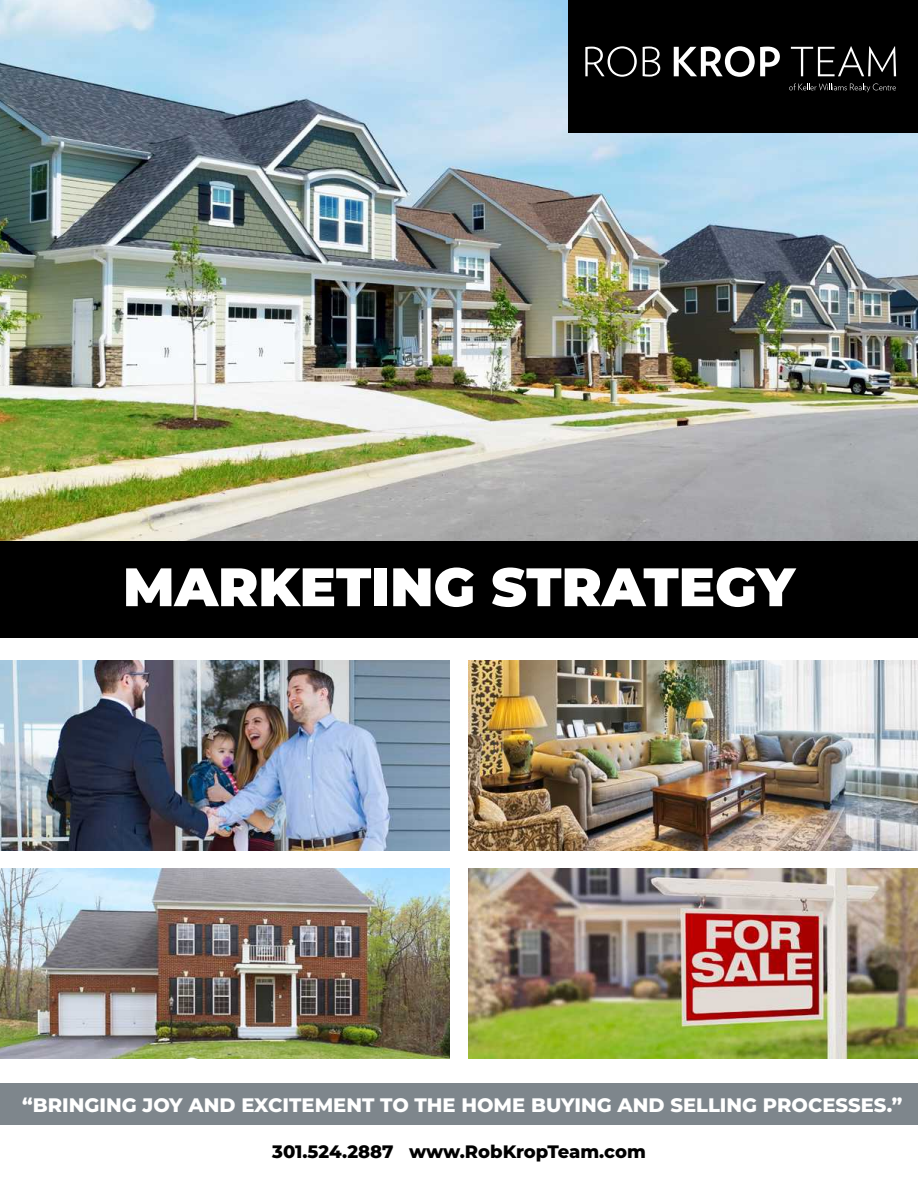
<style>
.page{position:relative;width:918px;height:1188px;background:#fff}
.page>*{position:absolute;margin:0;border:0;box-sizing:border-box;transform-origin:0 0}
.t1{font:900 54px "Montserrat";color:#fff}
.t2{font:800 19.5px "Montserrat";color:#fff}
.t3{font:800 18px "Montserrat";letter-spacing:-.005em;color:#000}
</style>
<div class="page">
<img style="left:468px;top:660px;width:450px;height:191px">
<img style="left:0;top:0;width:918px;height:541px">
<img style="left:0;top:660px;width:450px;height:191px">
<div style="left:569px;top:0;width:349px;height:133px;background:#000"></div>
<div style="left:0;top:541px;width:918px;height:97px;background:#000"></div>
<img style="left:0;top:868px;width:450px;height:191px">
<img style="left:468px;top:868px;width:450px;height:191px">
<div style="left:0;top:1083px;width:918px;height:41px;background:#7e868c"></div>
<svg style="left:585px;top:46px;width:52px;height:31px"></svg>
<svg style="left:643px;top:47px;width:17px;height:30px"></svg>
<svg style="left:674px;top:46px;width:106px;height:31px"></svg>
<svg style="left:791px;top:46px;width:105px;height:30px"></svg>
<svg style="left:789px;top:83px;width:107px;height:9px"></svg>
<h1 class="t1" style="left:123px;top:546px;width:673px">MARKETING STRATEGY</h1>
<p class="t2" style="left:22px;top:1091px;width:882px">“BRINGING JOY AND EXCITEMENT TO THE HOME BUYING AND SELLING PROCESSES.”</p>
<p class="t3" style="left:272px;top:1139px;width:375px">301.524.2887 www.RobKropTeam.com</p>
</div>
